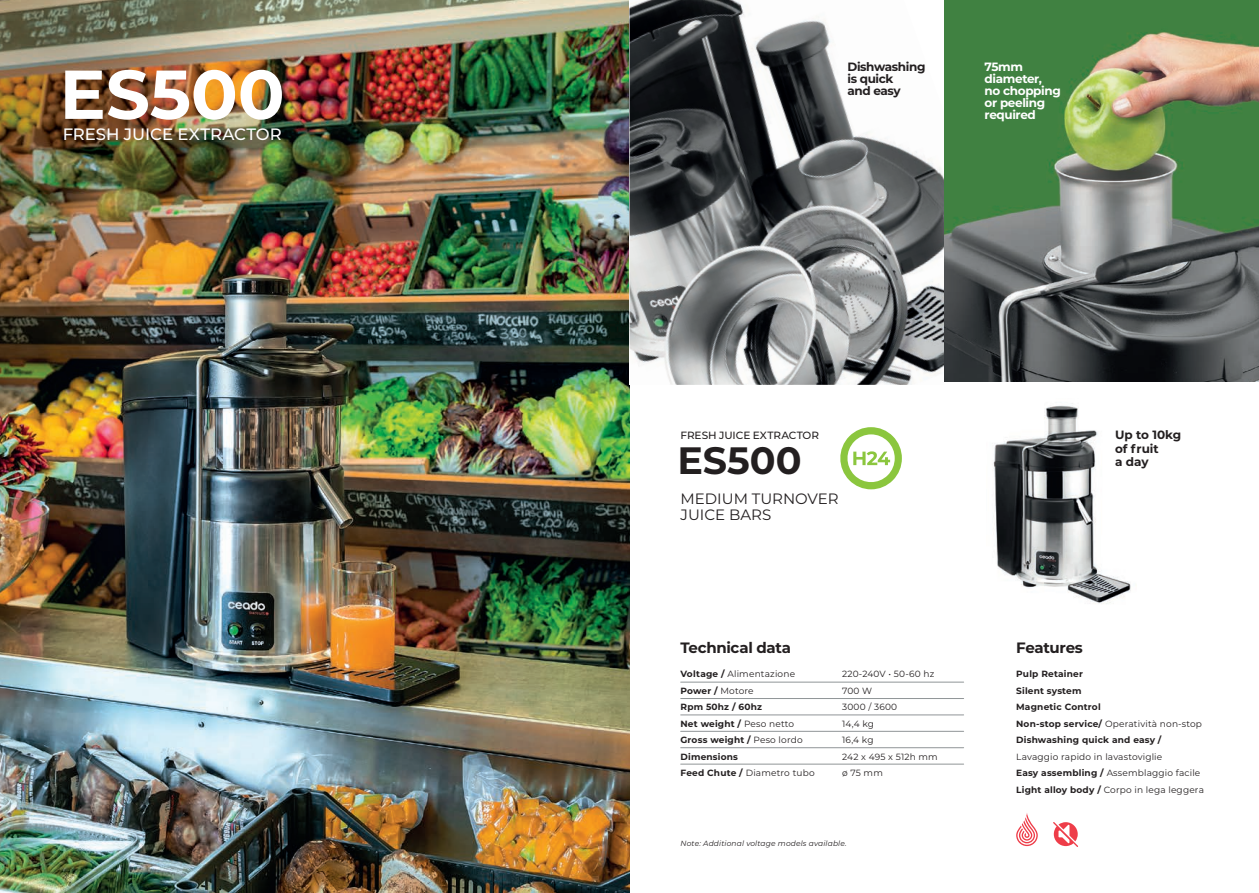
<style>
.page{position:relative;width:1259px;height:893px;background:#fff}
.page>*{position:absolute;margin:0;border:0;box-sizing:border-box;transform-origin:0 0}
.t1{font:700 69px "Montserrat";color:#fff}
.t2{font:700 38.1px "Montserrat";color:#231f20}
.t3{font:500 16.5px "Montserrat";color:#fff}
.t4{font:15px/16.5px "Montserrat";color:#231f20}
.t5{font:700 15px "Montserrat";letter-spacing:-.02em;color:#231f20}
.t6{font:700 12px/12px "Montserrat";letter-spacing:-.03em;color:#fff}
.t7{font:700 12px/12px "Montserrat";letter-spacing:-.03em;color:#231f20}
.t8{font:700 12px/13.5px "Montserrat";color:#231f20}
.t9{font:500 10.5px "Montserrat";letter-spacing:-.005em;color:#231f20}
.t10{font:700 9px/16.5px "Montserrat";letter-spacing:.02em;color:#231f20}
.t11{font:9px/16.5px "Montserrat";letter-spacing:.02em;color:#231f20}
.t12{font:italic 7.5px "Montserrat";letter-spacing:.02em;color:#231f20}
.s1{font-weight:400}
.s2{font-weight:700}
</style>
<div class="page">
<img style="left:0;top:0;width:629px;height:893px">
<img style="left:993px;top:403px;width:138px;height:201px">
<svg style="left:1053px;top:822px;width:25px;height:25px"></svg>
<svg style="left:1016px;top:813px;width:21px;height:33px"></svg>
<hr style="left:680px;top:682px;width:283px;height:1px;background:#909597">
<hr style="left:680px;top:698px;width:283px;height:1px;background:#909597">
<hr style="left:680px;top:715px;width:283px;height:1px;background:#909597">
<hr style="left:680px;top:731px;width:283px;height:1px;background:#909597">
<hr style="left:680px;top:747px;width:283px;height:1px;background:#909597">
<hr style="left:680px;top:764px;width:283px;height:1px;background:#909597">
<img style="left:629px;top:0;width:315px;height:385px">
<img style="left:944px;top:0;width:315px;height:381px">
<svg style="left:840px;top:427px;width:62px;height:62px"></svg>
<h1 class="t1" style="left:60px;top:45px;width:227px">ES500</h1>
<h3 class="t3" style="left:63px;top:122px;width:221px">FRESH JUICE EXTRACTOR</h3>
<h3 class="t7" style="left:847px;top:60px;width:79px">Dishwashing is quick<br>and easy</h3>
<h3 class="t6" style="left:984px;top:60px;width:78px">75mm diameter, no chopping or peeling required</h3>
<p class="t9" style="left:680px;top:427px;width:140px">FRESH JUICE EXTRACTOR</p>
<h2 class="t2" style="left:677px;top:433px;width:126px">ES500</h2>
<h3 class="t4" style="left:680px;top:490px;width:160px">MEDIUM TURNOVER<br>JUICE BARS</h3>
<h3 class="t8" style="left:1115px;top:428px;width:68px">Up to 10kg of fruit<br>a day</h3>
<h3 class="t5" style="left:680px;top:637px;width:112px">Technical data</h3>
<h3 class="t5" style="left:1016px;top:637px;width:68px">Features</h3>
<p class="t10" style="left:1016px;top:665px;width:187px">Pulp Retainer<br>Silent system<br>Magnetic Control<br>Non-stop service/ <span class="s1">Operatività non-stop<br></span>Dishwashing quick and easy /</p>
<p class="t11" style="left:1016px;top:748px;width:189px">Lavaggio rapido in lavastoviglie<br><span class="s2">Easy assembling /</span> Assemblaggio facile<br><span class="s2">Light alloy body /</span> Corpo in lega leggera</p>
<p class="t10" style="left:680px;top:665px;width:136px">Voltage / <span class="s1">Alimentazione<br></span>Power / <span class="s1">Motore<br></span>Rpm 50hz / 60hz<br>Net weight / <span class="s1">Peso netto<br></span>Gross weight / <span class="s1">Peso lordo<br></span>Dimensions<br>Feed Chute / <span class="s1">Diametro tubo</span></p>
<p class="t11" style="left:842px;top:665px;width:97px">220-240V • 50-60 hz<br>700 W<br>3000 / 3600<br>14,4 kg<br>16,4 kg<br>242 x 495 x 512h mm ø 75 mm</p>
<p class="t12" style="left:680px;top:839px;width:168px">Note: Additional voltage models available.</p>
</div>
